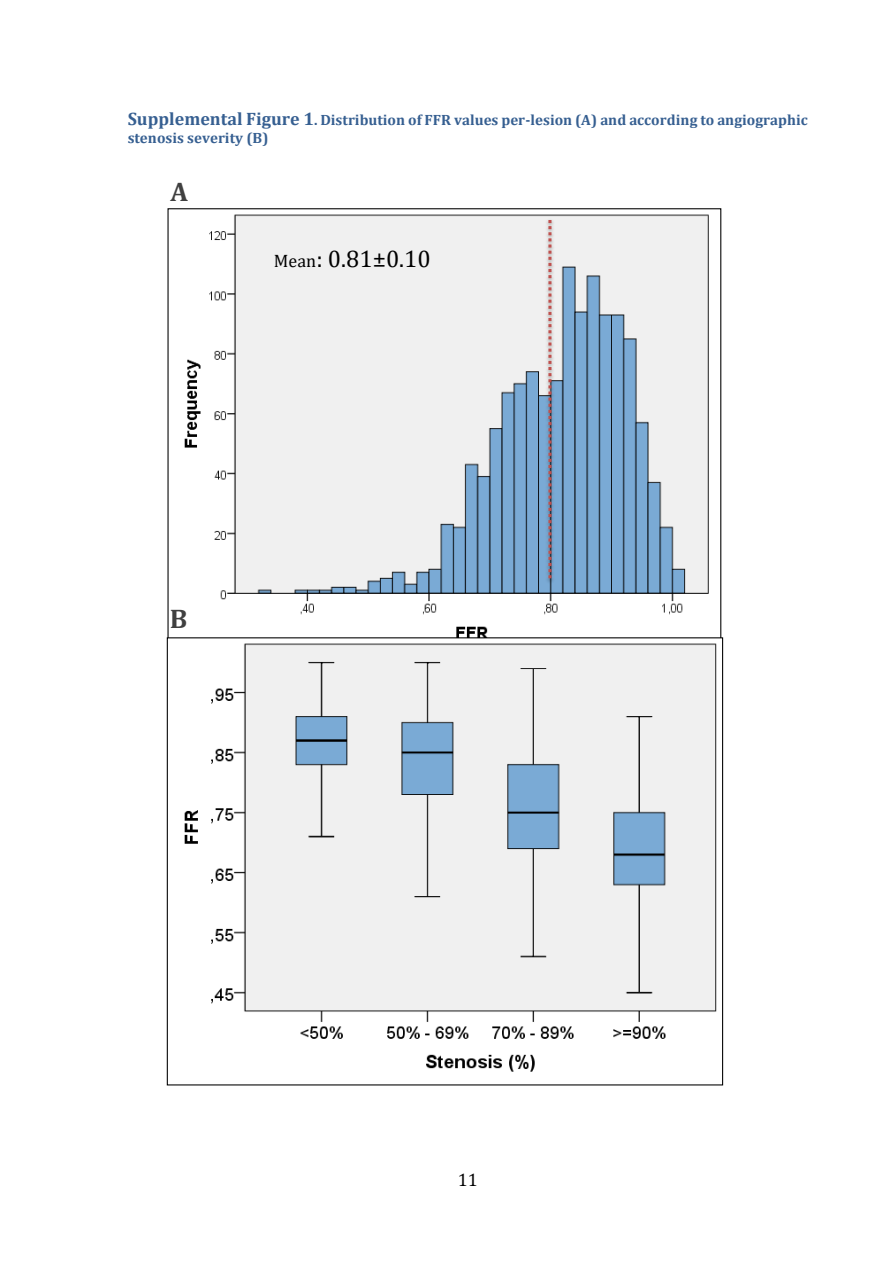
<style>
.page{position:relative;width:893px;height:1264px;background:#fff}
.page>*{position:absolute;margin:0;border:0;box-sizing:border-box;transform-origin:0 0}
.t1{font:700 27px "Cambria";color:#404040}
.t2{font:24px "Cambria";color:#000}
.t3{font:18px "Cambria";color:#000}
.t4{font:700 15px/18.1px "Cambria";color:#365f91}
.s1{font-size:18px}
</style>
<div class="page">
<img style="left:184px;top:214px;width:525px;height:423px">
<div style="left:263px;top:244px;width:186px;height:29px;background:#f0f0f0"></div>
<img style="left:543px;top:214px;width:13px;height:371px">
<svg style="left:548px;top:217px;width:3px;height:361px"></svg>
<img style="left:184px;top:643px;width:533px;height:429px">
<img style="left:167px;top:602px;width:45px;height:32px">
<h1 class="t4" style="left:128px;top:111px;width:681px"><span class="s1">Supplemental Figure 1</span>. Distribution of FFR values per-lesion (A) and according to angiographic stenosis severity (B)</h1>
<p class="t1" style="left:170px;top:175px;width:19px">A</p>
<p class="t2" style="left:274px;top:244px;width:158px"><span class="s1">Mean</span>: 0.81±0.10</p>
<p class="t1" style="left:170px;top:602px;width:19px">B</p>
<p class="t3" style="left:458px;top:1168px;width:21px">11</p>
</div>
